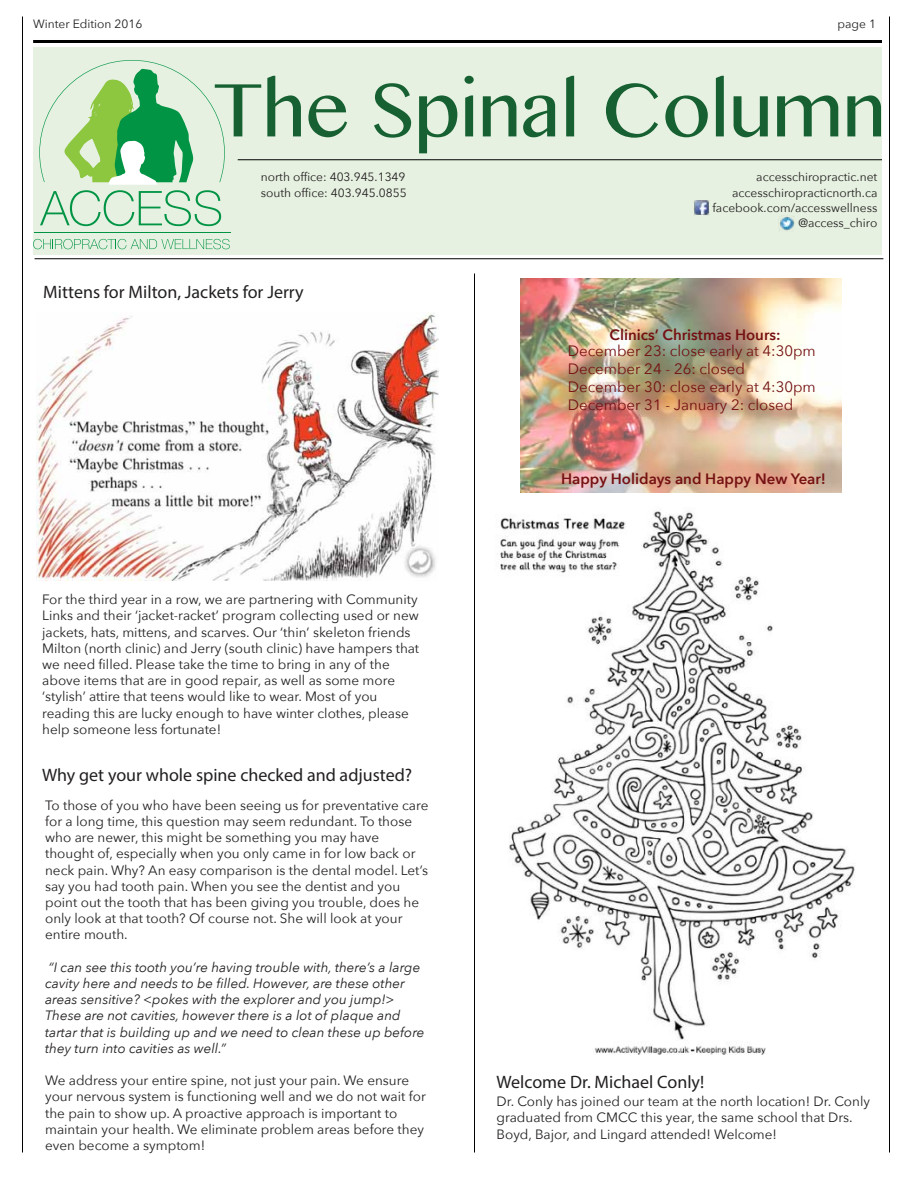
<style>
.page{position:relative;width:918px;height:1188px;background:#fff}
.page>*{position:absolute;margin:0;border:0;box-sizing:border-box;transform-origin:0 0}
.t1{font:90px "Khmer MN";color:#166031}
.t2{font:18px "Myriad Pro";color:#231f20}
.t3{font:15px/18px "Avenir Next";color:#751113;text-align:center}
.t4{font:600 15px "Avenir Next";color:#751113}
.t5{font:13.5px/16.2px "Avenir Next";color:#231f20}
.t6{font:italic 13.5px/16.2px "Avenir Next";color:#231f20}
.t7{font:12px/15.5px "Avenir Next";color:#231f20;text-align:right}
.s1{font-weight:600}
</style>
<div class="page">
<div style="left:33px;top:47px;width:849px;height:207px;background:#e6f1e1"></div>
<svg style="left:39px;top:60px;width:186px;height:166px"></svg>
<svg style="left:33px;top:239px;width:197px;height:10px"></svg>
<hr style="left:34px;top:232px;width:197px;height:1px;background:#009444">
<hr style="left:33px;top:40px;width:849px;height:3px;background:#000">
<img style="left:694px;top:200px;width:16px;height:16px">
<img style="left:779px;top:216px;width:16px;height:15px">
<hr style="left:238px;top:159px;width:644px;height:1px;background:#000">
<hr style="left:35px;top:258px;width:848px;height:1px;background:#000">
<hr style="left:22px;top:16px;width:1px;height:1136px;background:#000">
<hr style="left:889px;top:16px;width:1px;height:1136px;background:#000">
<hr style="left:474px;top:273px;width:1px;height:879px;background:#000">
<img style="left:37px;top:313px;width:402px;height:267px">
<img style="left:520px;top:279px;width:321px;height:214px">
<img style="left:500px;top:511px;width:355px;height:544px">
<p class="t7" style="left:33px;top:15px;width:111px">Winter Edition 2016</p>
<p class="t7" style="left:838px;top:15px;width:40px">page 1</p>
<p class="t1" style="left:213px;top:53px;width:674px">The Spinal Column</p>
<p class="t7" style="left:261px;top:169px;width:147px;text-align:left">north office: 403.945.1349 south office: 403.945.0855</p>
<p class="t7" style="left:712px;top:169px;width:167px">accesschiropractic.net accesschiropracticnorth.ca facebook.com/accesswellness @access_chiro</p>
<p class="t2" style="left:43px;top:281px;width:262px">Mittens for Milton, Jackets for Jerry</p>
<p class="t5" style="left:42px;top:591px;width:379px">For the third year in a row, we are partnering with Community Links and their ‘jacket-racket’ program collecting used or new jackets, hats, mittens, and scarves. Our ‘thin’ skeleton friends Milton (north clinic) and Jerry (south clinic) have hampers that we need filled. Please take the time to bring in any of the above items that are in good repair, as well as some more ‘stylish’ attire that teens would like to wear. Most of you reading this are lucky enough to have winter clothes, please help someone less fortunate!</p>
<p class="t2" style="left:42px;top:764px;width:372px">Why get your whole spine checked and adjusted?</p>
<p class="t5" style="left:45px;top:796px;width:385px">To those of you who have been seeing us for preventative care for a long time, this question may seem redundant. To those who are newer, this might be something you may have thought of, especially when you only came in for low back or neck pain. Why? An easy comparison is the dental model. Let’s say you had tooth pain. When you see the dentist and you point out the tooth that has been giving you trouble, does he only look at that tooth? Of course not. She will look at your entire mouth.</p>
<p class="t6" style="left:45px;top:958px;width:381px">“I can see this tooth you’re having trouble with, there’s a large cavity here and needs to be filled. However, are these other areas sensitive? &lt;pokes with the explorer and you jump!&gt; These are not cavities, however there is a lot of plaque and tartar that is building up and we need to clean these up before they turn into cavities as well.”</p>
<p class="t5" style="left:45px;top:1072px;width:382px">We address your entire spine, not just your pain. We ensure your nervous system is functioning well and we do not wait for the pain to show up. A proactive approach is important to maintain your health. We eliminate problem areas before they even become a symptom!</p>
<p class="t3" style="left:568px;top:326px;width:250px;line-height:15.6px"><span class="s1">Clinics’ Christmas Hours:<br></span>December 23: close early at 4:30pm</p>
<p class="t3" style="left:568px;top:359px;width:250px;text-align:left">December 24 - 26: closed<br>December 30: close early at 4:30pm<br>December 31 - January 2: closed</p>
<p class="t4" style="left:561px;top:466px;width:266px">Happy Holidays and Happy New Year!</p>
<p class="t2" style="left:497px;top:1071px;width:209px">Welcome Dr. Michael Conly!</p>
<p class="t5" style="left:497px;top:1093px;width:375px">Dr. Conly has joined our team at the north location! Dr. Conly graduated from CMCC this year, the same school that Drs.<br>Boyd, Bajor, and Lingard attended! Welcome!</p>
</div>
